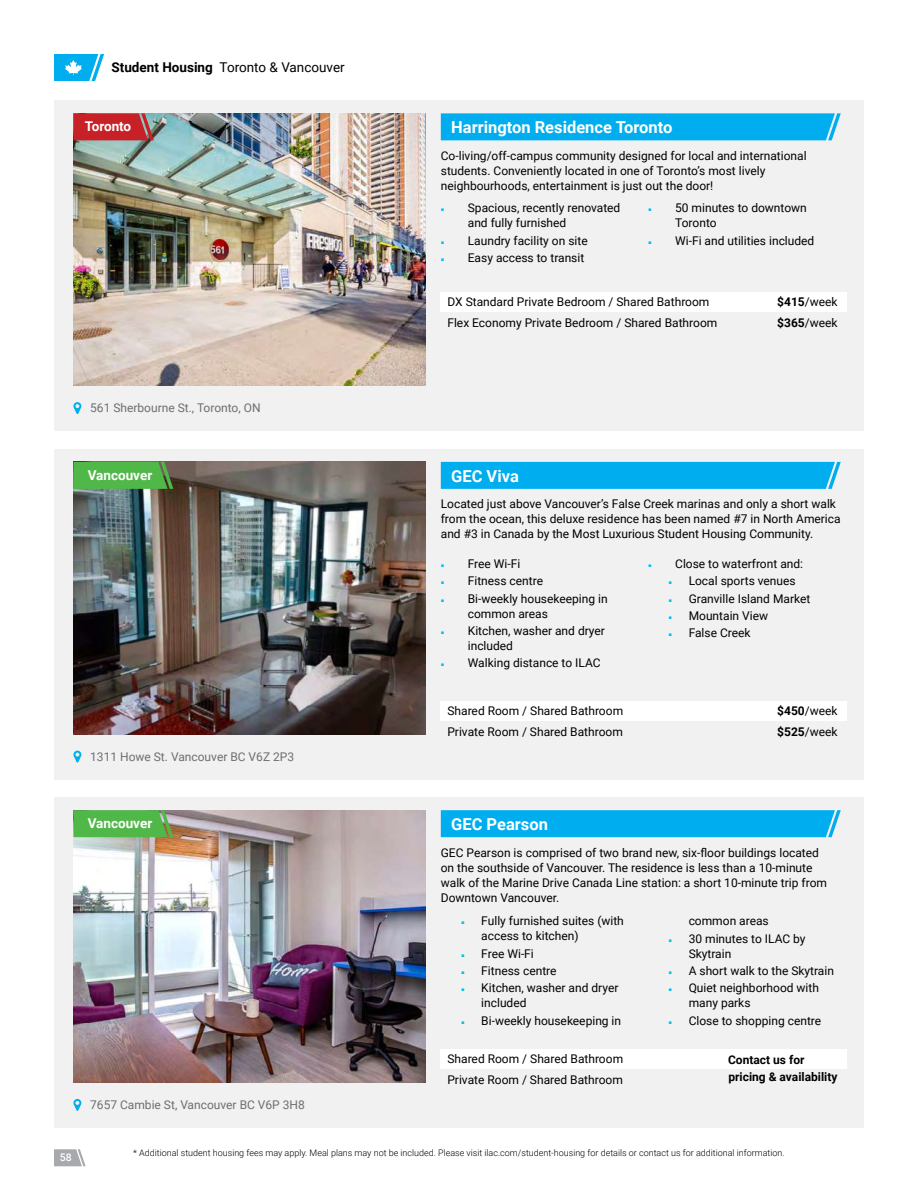
<style>
.page{position:relative;width:918px;height:1188px;background:#fff}
.page>*{position:absolute;margin:0;border:0;box-sizing:border-box;transform-origin:0 0}
.t1{font:700 16.5px "Roboto";color:#fff}
.t2{font:13.5px "Roboto";color:#000}
.t3{font:700 13.5px "Roboto";color:#fff}
.t4{font:12px/15px "Roboto";color:#000}
.t5{font:12px "Roboto";color:#6d6e71}
.t6{font:700 12px "Roboto";color:#000}
.t7{font:500 10.5px "Roboto";color:#fff}
.t8{font:300 9px "Roboto";color:#000}
.s1{font-weight:700}
.s2{font-family:"Minion Pro";font-size:9px;color:#00c0f3}
</style>
<div class="page">
<svg style="left:54px;top:1149px;width:32px;height:17px"></svg>
<svg style="left:54px;top:54px;width:50px;height:27px"></svg>
<div style="left:54px;top:449px;width:810px;height:331px;background:#f1f1f2"></div>
<div style="left:54px;top:798px;width:810px;height:330px;background:#f1f1f2"></div>
<img style="left:73px;top:462px;width:353px;height:272px">
<img style="left:73px;top:810px;width:353px;height:272px">
<div style="left:441px;top:462px;width:400px;height:27px;background:#00aeef"></div>
<div style="left:441px;top:810px;width:400px;height:27px;background:#00aeef"></div>
<svg style="left:73px;top:462px;width:100px;height:27px;background:#51b048"></svg>
<svg style="left:73px;top:810px;width:100px;height:27px;background:#56b54d"></svg>
<svg style="left:73px;top:751px;width:8px;height:12px"></svg>
<svg style="left:73px;top:1099px;width:8px;height:12px"></svg>
<div style="left:441px;top:701px;width:406px;height:19px;background:#fff"></div>
<div style="left:441px;top:1049px;width:406px;height:20px;background:#fff"></div>
<div style="left:54px;top:101px;width:810px;height:330px;background:#f1f1f2"></div>
<img style="left:73px;top:113px;width:353px;height:273px">
<div style="left:441px;top:113px;width:400px;height:27px;background:#00aeef"></div>
<svg style="left:73px;top:113px;width:81px;height:27px;background:#bf2f34"></svg>
<svg style="left:73px;top:402px;width:8px;height:12px"></svg>
<div style="left:441px;top:293px;width:406px;height:19px;background:#fff"></div>
<p class="t2" style="left:112px;top:58px;width:235px"><span class="s1">Student Housing</span> Toronto &amp; Vancouver</p>
<p class="t3" style="left:85px;top:117px;width:48px">Toronto</p>
<h1 class="t1" style="left:451px;top:116px;width:223px">Harrington Residence Toronto</h1>
<p class="t4" style="left:441px;top:148px;width:367px">Co-living/off-campus community designed for local and international students. Conveniently located in one of Toronto’s most lively neighbourhoods, entertainment is just out the door!</p>
<p class="t4" style="left:468px;top:200px;width:154px;text-indent:-27px"><span class="s2">■</span> Spacious, recently renovated and fully furnished</p>
<p class="t4" style="left:441px;top:233px;width:148px"><span class="s2">■</span> Laundry facility on site</p>
<p class="t4" style="left:441px;top:250px;width:145px"><span class="s2">■</span> Easy access to transit</p>
<p class="t4" style="left:675px;top:200px;width:133px;text-indent:-27px"><span class="s2">■</span> 50 minutes to downtown<br>Toronto</p>
<p class="t4" style="left:648px;top:233px;width:168px"><span class="s2">■</span> Wi-Fi and utilities included</p>
<p class="t4" style="left:447px;top:294px;width:264px">DX Standard Private Bedroom / Shared Bathroom</p>
<p class="t4" style="left:777px;top:294px;width:62px"><span class="s1">$415</span>/week</p>
<p class="t4" style="left:447px;top:315px;width:271px">Flex Economy Private Bedroom / Shared Bathroom</p>
<p class="t4" style="left:777px;top:315px;width:62px"><span class="s1">$365</span>/week</p>
<p class="t5" style="left:90px;top:399px;width:172px">561 Sherbourne St., Toronto, ON</p>
<p class="t3" style="left:88px;top:465px;width:66px">Vancouver</p>
<p class="t5" style="left:90px;top:748px;width:206px">1311 Howe St. Vancouver BC V6Z 2P3</p>
<h1 class="t1" style="left:451px;top:464px;width:69px">GEC Viva</h1>
<p class="t4" style="left:441px;top:496px;width:401px">Located just above Vancouver’s False Creek marinas and only a short walk from the ocean, this deluxe residence has been named #7 in North America and #3 in Canada by the Most Luxurious Student Housing Community.</p>
<p class="t4" style="left:441px;top:556px;width:81px"><span class="s2">■</span> Free Wi-Fi</p>
<p class="t4" style="left:441px;top:573px;width:104px"><span class="s2">■</span> Fitness centre</p>
<p class="t4" style="left:468px;top:590px;width:141px;text-indent:-27px"><span class="s2">■</span> Bi-weekly housekeeping in common areas</p>
<p class="t4" style="left:468px;top:623px;width:139px;text-indent:-27px"><span class="s2">■</span> Kitchen, washer and dryer included</p>
<p class="t4" style="left:441px;top:655px;width:161px"><span class="s2">■</span> Walking distance to ILAC</p>
<p class="t4" style="left:648px;top:556px;width:156px"><span class="s2">■</span> Close to waterfront and:</p>
<p class="t4" style="left:668px;top:573px;width:129px"><span class="s2">■</span> Local sports venues</p>
<p class="t4" style="left:668px;top:590px;width:143px"><span class="s2">■</span> Granville Island Market</p>
<p class="t4" style="left:668px;top:608px;width:101px"><span class="s2">■</span> Mountain View</p>
<p class="t4" style="left:668px;top:625px;width:84px"><span class="s2">■</span> False Creek</p>
<p class="t4" style="left:447px;top:702px;width:177px">Shared Room / Shared Bathroom</p>
<p class="t4" style="left:777px;top:702px;width:62px"><span class="s1">$450</span>/week</p>
<p class="t4" style="left:447px;top:724px;width:177px">Private Room / Shared Bathroom</p>
<p class="t4" style="left:777px;top:724px;width:62px"><span class="s1">$525</span>/week</p>
<p class="t7" style="left:60px;top:1150px;width:13px">58</p>
<p class="t3" style="left:88px;top:814px;width:66px">Vancouver</p>
<p class="t5" style="left:90px;top:1096px;width:216px">7657 Cambie St, Vancouver BC V6P 3H8</p>
<h1 class="t1" style="left:451px;top:813px;width:98px">GEC Pearson</h1>
<p class="t4" style="left:441px;top:844px;width:388px">GEC Pearson is comprised of two brand new, six-floor buildings located on the southside of Vancouver. The residence is less than a 10-minute walk of the Marine Drive Canada Line station: a short 10-minute trip from Downtown Vancouver.</p>
<p class="t4" style="left:481px;top:913px;width:144px;text-indent:-20px"><span class="s2">■</span> Fully furnished suites (with access to kitchen)</p>
<p class="t4" style="left:461px;top:945px;width:74px"><span class="s2">■</span> Free Wi-Fi</p>
<p class="t4" style="left:461px;top:963px;width:97px"><span class="s2">■</span> Fitness centre</p>
<p class="t4" style="left:481px;top:980px;width:139px;text-indent:-20px"><span class="s2">■</span> Kitchen, washer and dryer included</p>
<p class="t4" style="left:461px;top:1013px;width:162px"><span class="s2">■</span> Bi-weekly housekeeping in</p>
<p class="t4" style="left:689px;top:913px;width:82px">common areas</p>
<p class="t4" style="left:689px;top:930px;width:118px;text-indent:-20px"><span class="s2">■</span> 30 minutes to ILAC by<br>Skytrain</p>
<p class="t4" style="left:668px;top:963px;width:167px"><span class="s2">■</span> A short walk to the Skytrain</p>
<p class="t4" style="left:689px;top:980px;width:132px;text-indent:-20px"><span class="s2">■</span> Quiet neighborhood with many parks</p>
<p class="t4" style="left:668px;top:1013px;width:154px"><span class="s2">■</span> Close to shopping centre</p>
<p class="t4" style="left:447px;top:1051px;width:177px">Shared Room / Shared Bathroom</p>
<p class="t6" style="left:728px;top:1052px;width:78px">Contact us for</p>
<p class="t4" style="left:447px;top:1072px;width:177px">Private Room / Shared Bathroom</p>
<p class="t6" style="left:728px;top:1069px;width:111px">pricing &amp; availability</p>
<p class="t8" style="left:133px;top:1147px;width:653px">* Additional student housing fees may apply. Meal plans may not be included. Please visit ilac.com/student-housing for details or contact us for additional information.</p>
</div>
